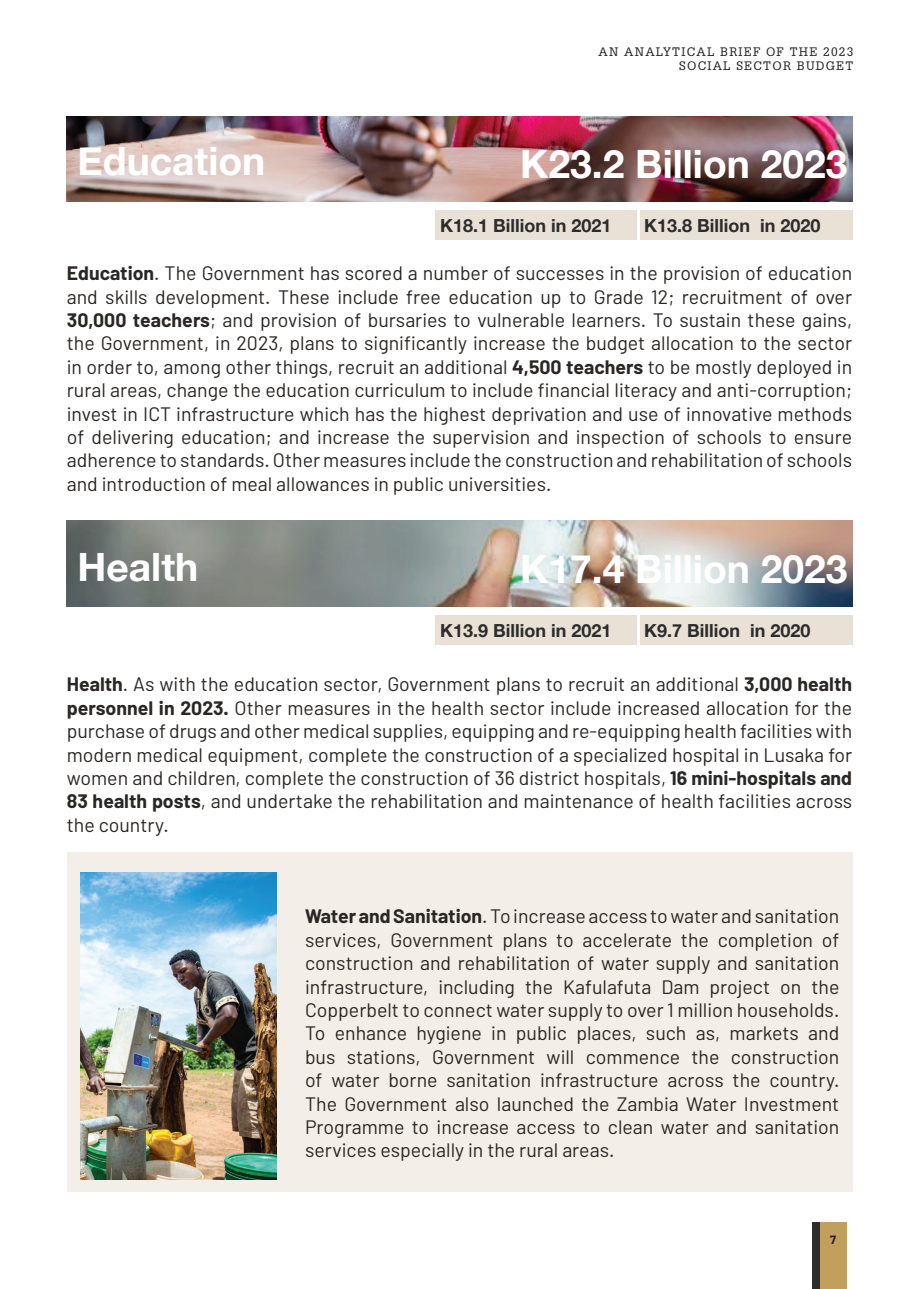
<style>
.page{position:relative;width:919px;height:1289px;background:#fff}
.page>*{position:absolute;margin:0;border:0;box-sizing:border-box;transform-origin:0 0}
.t1{font:700 39px "Helvetica Neue";color:#fff}
.t2{font:19.5px/23.4px "Barlow";color:#2a2623;text-align:justify}
.t3{font:700 18px "Helvetica Neue";color:#2b2c2b}
.t4{font:12px/14.4px "AG Gloria C";letter-spacing:.1em;color:#231f20;text-align:right}
.t5{font:700 12px "Barlow";color:#231f20}
.s1{font-weight:700}
</style>
<div class="page">
<img style="left:67px;top:116px;width:785px;height:86px">
<img style="left:67px;top:521px;width:785px;height:86px">
<div style="left:639px;top:210px;width:213px;height:29px;background:#e9e1d6"></div>
<div style="left:639px;top:614px;width:213px;height:30px;background:#e9e1d6"></div>
<div style="left:435px;top:210px;width:202px;height:29px;background:#e9e1d6"></div>
<div style="left:435px;top:614px;width:202px;height:30px;background:#e9e1d6"></div>
<div style="left:67px;top:852px;width:785px;height:340px;background:#f3eee8"></div>
<img style="left:81px;top:872px;width:196px;height:307px">
<div style="left:812px;top:1222px;width:26px;height:66px;background:#2b2c2b"></div>
<div style="left:820px;top:1222px;width:26px;height:66px;background:#c1a05e"></div>
<h1 class="t1" style="left:78px;top:130px;width:189px">Education</h1>
<p class="t4" style="left:598px;top:44px;width:256px">AN ANALYTICAL BRIEF OF THE 2023<br>SOCIAL SECTOR BUDGET</p>
<h1 class="t1" style="left:520px;top:133px;width:329px">K23.2 Billion 2023</h1>
<p class="t3" style="left:440px;top:211px;width:173px">K18.1 Billion in 2021</p>
<p class="t3" style="left:644px;top:211px;width:178px">K13.8 Billion in 2020</p>
<p class="t2" style="left:67px;top:261px;width:786px"><span class="s1">Education</span>. The Government has scored a number of successes in the provision of education and skills development. These include free education up to Grade 12; recruitment of over <span class="s1">30,000 teachers</span>; and provision of bursaries to vulnerable learners. To sustain these gains, the Government, in 2023, plans to significantly increase the budget allocation to the sector in order to, among other things, recruit an additional <span class="s1">4,500 teachers</span> to be mostly deployed in rural areas, change the education curriculum to include financial literacy and anti-corruption; invest in ICT infrastructure which has the highest deprivation and use of innovative methods of delivering education; and increase the supervision and inspection of schools to ensure adherence to standards. Other measures include the construction and rehabilitation of schools and introduction of meal allowances in public universities.</p>
<h1 class="t1" style="left:78px;top:537px;width:122px">Health</h1>
<h1 class="t1" style="left:520px;top:538px;width:329px">K17.4 Billion 2023</h1>
<p class="t3" style="left:440px;top:616px;width:173px">K13.9 Billion in 2021</p>
<p class="t3" style="left:644px;top:616px;width:168px">K9.7 Billion in 2020</p>
<p class="t2" style="left:67px;top:672px;width:786px"><span class="s1">Health</span>. As with the education sector, Government plans to recruit an additional <span class="s1">3,000 health personnel in 2023.</span> Other measures in the health sector include increased allocation for the purchase of drugs and other medical supplies, equipping and re-equipping health facilities with modern medical equipment, complete the construction of a specialized hospital in Lusaka for women and children, complete the construction of 36 district hospitals, <span class="s1">16 mini-hospitals and 83 health posts</span>, and undertake the rehabilitation and maintenance of health facilities across the country.</p>
<p class="t2" style="left:305px;top:904px;width:536px"><span class="s1">Water and Sanitation</span>. To increase access to water and sanitation services, Government plans to accelerate the completion of construction and rehabilitation of water supply and sanitation infrastructure, including the Kafulafuta Dam project on the Copperbelt to connect water supply to over 1 million households.<br>To enhance hygiene in public places, such as, markets and bus stations, Government will commence the construction of water borne sanitation infrastructure across the country.<br>The Government also launched the Zambia Water Investment Programme to increase access to clean water and sanitation services especially in the rural areas.</p>
<p class="t5" style="left:830px;top:1231px;width:7px">7</p>
</div>
